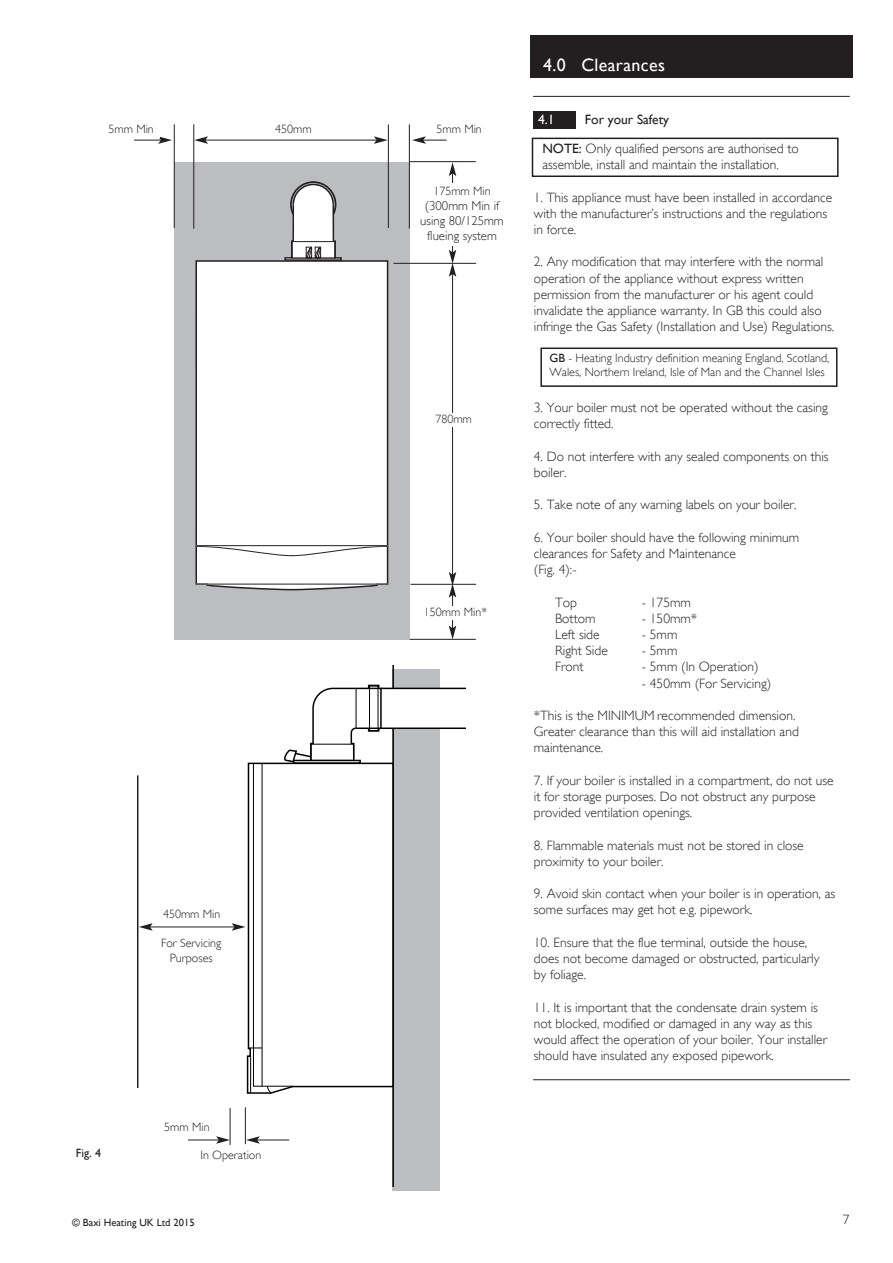
<style>
.page{position:relative;width:893px;height:1263px;background:#fff}
.page>*{position:absolute;margin:0;border:0;box-sizing:border-box;transform-origin:0 0}
.t1{font:18px "Gill Sans";letter-spacing:.02em;color:#fff}
.t2{font:300 13.5px/16.2px "Gill Sans";color:#231f20}
.t3{font:13.5px "Gill Sans";color:#fff}
.t4{font:300 12.75px/15px "Gill Sans";color:#231f20;text-align:center}
.t5{font:300 12px/15px "Gill Sans";color:#231f20;text-align:center}
.t6{font:12px "Gill Sans";color:#231f20}
.t7{font:10.5px "Gill Sans";color:#231f20}
.s1{font-weight:400}
</style>
<div class="page">
<div style="left:530px;top:35px;width:323px;height:43px;background:#231f20"></div>
<div style="left:534px;top:112px;width:42px;height:17px;background:#231f20"></div>
<div style="left:393px;top:729px;width:47px;height:462px;background:#bcbdc0"></div>
<div style="left:393px;top:669px;width:47px;height:18px;background:#bcbdc0"></div>
<div style="left:174px;top:162px;width:236px;height:477px;background:#bcbdc0"></div>
<svg style="left:246px;top:762px;width:146px;height:332px"></svg>
<hr style="left:392px;top:666px;width:2px;height:23px;background:#000">
<hr style="left:392px;top:728px;width:2px;height:458px;background:#000">
<div style="left:253px;top:763px;width:9px;height:323px;border:1px solid #000"></div>
<svg style="left:248px;top:1047px;width:14px;height:1px"></svg>
<hr style="left:262px;top:1086px;width:31px;height:1px;background:#000">
<svg style="left:266px;top:1085px;width:6px;height:9px"></svg>
<hr style="left:250px;top:1056px;width:1px;height:37px;background:#000">
<div style="left:293px;top:760px;width:68px;height:4px;border:2px solid #000"></div>
<div style="left:355px;top:688px;width:27px;height:41px;border:2px solid #000"></div>
<div style="left:368px;top:685px;width:11px;height:4px;border:2px solid #000"></div>
<div style="left:369px;top:686px;width:9px;height:45px;border:1px solid #000"></div>
<div style="left:368px;top:727px;width:11px;height:5px;border:2px solid #000"></div>
<svg style="left:283px;top:687px;width:74px;height:76px"></svg>
<hr style="left:381px;top:688px;width:85px;height:1px;background:#000">
<hr style="left:381px;top:727px;width:85px;height:2px;background:#000">
<hr style="left:174px;top:124px;width:1px;height:104px;background:#231f20">
<hr style="left:193px;top:124px;width:1px;height:105px;background:#231f20">
<hr style="left:388px;top:124px;width:1px;height:104px;background:#231f20">
<hr style="left:409px;top:124px;width:1px;height:105px;background:#231f20">
<hr style="left:205px;top:140px;width:171px;height:1px;background:#231f20">
<svg style="left:194px;top:136px;width:14px;height:8px"></svg>
<svg style="left:374px;top:136px;width:14px;height:8px"></svg>
<svg style="left:134px;top:137px;width:38px;height:7px"></svg>
<svg style="left:412px;top:136px;width:35px;height:8px"></svg>
<hr style="left:410px;top:161px;width:66px;height:1px;background:#231f20">
<hr style="left:393px;top:263px;width:83px;height:1px;background:#231f20">
<hr style="left:410px;top:584px;width:66px;height:1px;background:#231f20">
<hr style="left:410px;top:639px;width:66px;height:1px;background:#231f20">
<hr style="left:452px;top:595px;width:1px;height:33px;background:#231f20">
<svg style="left:449px;top:626px;width:7px;height:13px"></svg>
<hr style="left:452px;top:274px;width:1px;height:300px;background:#231f20">
<svg style="left:449px;top:572px;width:7px;height:25px"></svg>
<hr style="left:452px;top:174px;width:1px;height:78px;background:#231f20">
<svg style="left:449px;top:250px;width:7px;height:27px"></svg>
<svg style="left:449px;top:162px;width:7px;height:14px"></svg>
<div style="left:419px;top:606px;width:73px;height:13px;background:#fff"></div>
<div style="left:430px;top:413px;width:47px;height:14px;background:#fff"></div>
<hr style="left:230px;top:1108px;width:1px;height:37px;background:#231f20">
<hr style="left:245px;top:1107px;width:1px;height:37px;background:#231f20">
<hr style="left:257px;top:1139px;width:32px;height:1px;background:#231f20">
<svg style="left:246px;top:1136px;width:14px;height:8px"></svg>
<hr style="left:188px;top:1139px;width:31px;height:1px;background:#231f20">
<svg style="left:216px;top:1136px;width:14px;height:8px"></svg>
<hr style="left:137px;top:775px;width:1px;height:313px;background:#231f20">
<hr style="left:150px;top:926px;width:84px;height:1px;background:#231f20">
<svg style="left:232px;top:923px;width:14px;height:8px"></svg>
<svg style="left:139px;top:923px;width:14px;height:8px"></svg>
<div style="left:430px;top:123px;width:58px;height:14px;background:#fff"></div>
<div style="left:540px;top:347px;width:297px;height:40px;border:2px solid #231f20"></div>
<hr style="left:533px;top:96px;width:317px;height:1px;background:#231f20">
<hr style="left:533px;top:1079px;width:317px;height:1px;background:#231f20">
<div style="left:195px;top:260px;width:193px;height:330px;background:#fff"></div>
<hr style="left:196px;top:584px;width:192px;height:1px;background:#231f20">
<svg style="left:195px;top:546px;width:193px;height:10px"></svg>
<hr style="left:196px;top:545px;width:192px;height:1px;background:#231f20">
<div style="left:293px;top:204px;width:40px;height:37px;background:#fff"></div>
<div style="left:284px;top:257px;width:58px;height:4px;border:2px solid #231f20"></div>
<hr style="left:292px;top:204px;width:2px;height:38px;background:#231f20">
<hr style="left:333px;top:204px;width:1px;height:38px;background:#231f20">
<div style="left:292px;top:242px;width:43px;height:16px;background:#fff"></div>
<div style="left:292px;top:241px;width:43px;height:17px;border:1px solid #231f20"></div>
<svg style="left:290px;top:240px;width:5px;height:20px"></svg>
<svg style="left:332px;top:240px;width:5px;height:20px"></svg>
<svg style="left:290px;top:181px;width:47px;height:36px"></svg>
<svg style="left:306px;top:242px;width:16px;height:17px"></svg>
<div style="left:532px;top:138px;width:306px;height:39px;border:2px solid #231f20"></div>
<p class="t5" style="left:108px;top:122px;width:47px">5mm Min</p>
<p class="t5" style="left:275px;top:121px;width:38px">450mm</p>
<p class="t5" style="left:163px;top:907px;width:59px">450mm Min</p>
<p class="t5" style="left:161px;top:935px;width:62px">For Servicing<br>Purposes</p>
<p class="t6" style="left:76px;top:1146px;width:27px">Fig. 4</p>
<p class="t5" style="left:164px;top:1120px;width:47px">5mm Min</p>
<p class="t5" style="left:201px;top:1147px;width:62px">In Operation</p>
<p class="t5" style="left:436px;top:121px;width:47px">5mm Min</p>
<p class="t5" style="left:433px;top:183px;width:59px">175mm Min</p>
<p class="t4" style="left:420px;top:198px;width:85px">(300mm Min if using 80/125mm flueing system</p>
<p class="t5" style="left:435px;top:412px;width:38px">780mm</p>
<p class="t5" style="left:424px;top:604px;width:64px">150mm Min*</p>
<h1 class="t1" style="left:543px;top:54px;width:123px">4.0 Clearances</h1>
<p class="t2" style="left:542px;top:106px;width:258px;line-height:28.7px;text-indent:43px"><span class="s1">For your Safety<br>NOTE:</span> Only qualified persons are authorised to</p>
<p class="t2" style="left:542px;top:157px;width:238px">assemble, install and maintain the installation.</p>
<p class="t2" style="left:534px;top:189px;width:300px">1. This appliance must have been installed in accordance with the manufacturer’s instructions and the regulations in force.</p>
<p class="t2" style="left:534px;top:254px;width:302px">2. Any modification that may interfere with the normal operation of the appliance without express written permission from the manufacturer or his agent could invalidate the appliance warranty. In GB this could also infringe the Gas Safety (Installation and Use) Regulations.</p>
<p class="t3" style="left:538px;top:112px;width:18px">4.1</p>
<p class="t5" style="left:549px;top:350px;width:281px;line-height:14.4px;text-align:left"><span class="s1">GB</span> - Heating Industry definition meaning England, Scotland,<br>Wales, Northern Ireland, Isle of Man and the Channel Isles</p>
<p class="t2" style="left:534px;top:400px;width:296px">3. Your boiler must not be operated without the casing correctly fitted.</p>
<p class="t2" style="left:534px;top:448px;width:296px">4. Do not interfere with any sealed components on this boiler.</p>
<p class="t2" style="left:534px;top:497px;width:264px">5. Take note of any warning labels on your boiler.</p>
<p class="t2" style="left:534px;top:529px;width:267px">6. Your boiler should have the following minimum clearances for Safety and Maintenance<br>(Fig. 4):-</p>
<p class="t2" style="left:555px;top:594px;width:23px">Top</p>
<p class="t2" style="left:642px;top:594px;width:51px">- 175mm</p>
<p class="t2" style="left:555px;top:610px;width:42px">Bottom</p>
<p class="t2" style="left:642px;top:610px;width:57px">- 150mm*</p>
<p class="t2" style="left:555px;top:626px;width:46px">Left side</p>
<p class="t2" style="left:642px;top:626px;width:37px">- 5mm</p>
<p class="t2" style="left:555px;top:643px;width:54px">Right Side</p>
<p class="t2" style="left:642px;top:643px;width:37px">- 5mm</p>
<p class="t2" style="left:555px;top:659px;width:30px">Front</p>
<p class="t2" style="left:642px;top:659px;width:118px">- 5mm (In Operation)</p>
<p class="t2" style="left:642px;top:675px;width:131px">- 450mm (For Servicing)</p>
<p class="t2" style="left:534px;top:707px;width:266px">*This is the MINIMUM recommended dimension.<br>Greater clearance than this will aid installation and maintenance.</p>
<p class="t2" style="left:534px;top:772px;width:301px">7. If your boiler is installed in a compartment, do not use it for storage purposes. Do not obstruct any purpose provided ventilation openings.</p>
<p class="t2" style="left:534px;top:837px;width:271px">8. Flammable materials must not be stored in close proximity to your boiler.</p>
<p class="t2" style="left:534px;top:886px;width:303px">9. Avoid skin contact when your boiler is in operation, as some surfaces may get hot e.g. pipework.</p>
<p class="t2" style="left:534px;top:934px;width:287px">10. Ensure that the flue terminal, outside the house, does not become damaged or obstructed, particularly by foliage.</p>
<p class="t2" style="left:534px;top:999px;width:295px">11. It is important that the condensate drain system is not blocked, modified or damaged in any way as this would affect the operation of your boiler. Your installer should have insulated any exposed pipework.</p>
<p class="t7" style="left:72px;top:1216px;width:124px">© Baxi Heating UK Ltd 2015</p>
<p class="t2" style="left:843px;top:1211px;width:8px">7</p>
</div>
